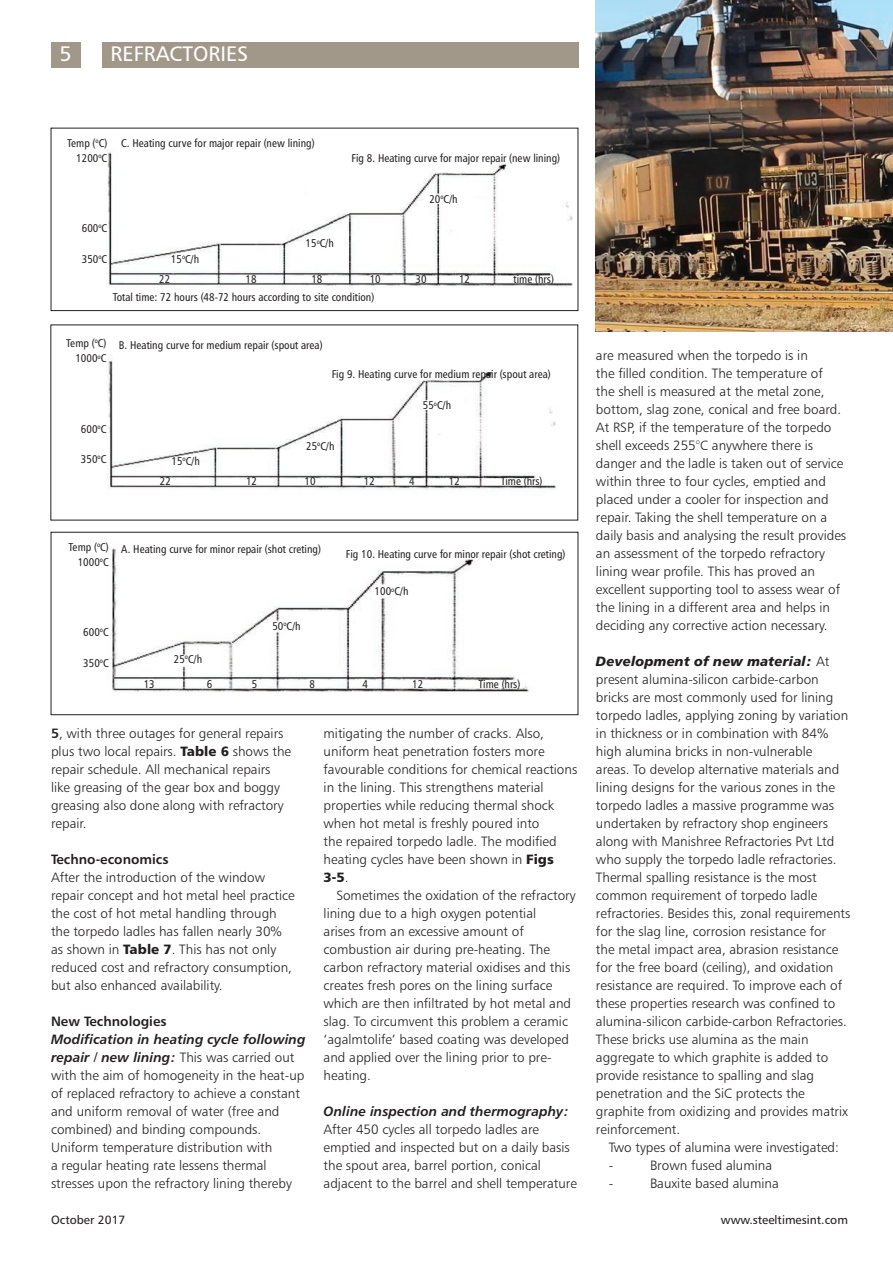
<style>
.page{position:relative;width:893px;height:1263px;background:#fff}
.page>*{position:absolute;margin:0;border:0;box-sizing:border-box;transform-origin:0 0}
.t1{font:21px "Humanist 777 BT Roman B";color:#fff}
.t2{font:13.5px/18px "Humanist 777 BT Light B";color:#231f20}
.t3{font:13.5px/18px "Humanist 777 BT Bold Italic B";color:#231f20}
.t4{font:13.5px "Humanist 777 BT Bold B";color:#231f20}
.t5{font:13.5px "Humanist 777 BT Black Italic B";color:#231f20}
.t6{font:13.5px "Humanist 777 BT Black B";color:#231f20}
.t7{font:12px "Humanist 777 BT Roman B";color:#231f20}
.t8{font:11.25px/15.3px "Humanist 777 BT Roman Condensed B";color:#231f20;text-align:right}
.s1{font-family:"Humanist 777 BT Bold B"}
.s2{font-family:"Humanist 777 BT Black B"}
.s3{font-family:"Humanist 777 BT Light B"}
</style>
<div class="page">
<div style="left:102px;top:43px;width:476px;height:25px;background:#a1988a"></div>
<div style="left:51px;top:43px;width:30px;height:25px;background:#a1988a"></div>
<img style="left:596px;top:0;width:297px;height:331px">
<img style="left:107px;top:149px;width:466px;height:139px">
<div style="left:51px;top:128px;width:527px;height:183px;border:1px solid #231f20"></div>
<img style="left:107px;top:358px;width:449px;height:132px">
<img style="left:112px;top:548px;width:417px;height:145px">
<div style="left:51px;top:532px;width:527px;height:183px;border:1px solid #231f20"></div>
<h1 class="t1" style="left:59px;top:41px;width:14px">5</h1>
<h1 class="t1" style="left:111px;top:41px;width:139px">REFRACTORIES</h1>
<p class="t8" style="left:67px;top:135px;width:42px">Temp (<sup>o</sup>C)<br>1200<sup>o</sup>C</p>
<p class="t8" style="left:121px;top:135px;width:195px">C. Heating curve for major repair (new lining)</p>
<p class="t8" style="left:82px;top:220px;width:27px">600<sup>o</sup>C</p>
<p class="t8" style="left:82px;top:251px;width:27px">350<sup>o</sup>C</p>
<p class="t8" style="left:171px;top:251px;width:30px">15<sup>o</sup>C/h</p>
<p class="t8" style="left:306px;top:236px;width:30px">15<sup>o</sup>C/h</p>
<p class="t8" style="left:351px;top:150px;width:210px">Fig 8. Heating curve for major repair (new lining)</p>
<p class="t8" style="left:429px;top:191px;width:30px">20<sup>o</sup>C/h</p>
<p class="t8" style="left:159px;top:271px;width:13px">22</p>
<p class="t8" style="left:245px;top:271px;width:13px">18</p>
<p class="t8" style="left:514px;top:271px;width:42px">time (hrs)</p>
<p class="t8" style="left:311px;top:271px;width:13px">18</p>
<p class="t8" style="left:370px;top:271px;width:13px">10</p>
<p class="t8" style="left:459px;top:271px;width:13px">12</p>
<p class="t8" style="left:416px;top:271px;width:13px">30</p>
<p class="t8" style="left:113px;top:290px;width:263px">Total time: 72 hours (48-72 hours according to site condition)</p>
<p class="t8" style="left:66px;top:335px;width:42px">Temp (<sup>o</sup>C)<br>1000<sup>o</sup>C</p>
<p class="t8" style="left:119px;top:338px;width:205px">B. Heating curve for medium repair (spout area)</p>
<p class="t8" style="left:332px;top:366px;width:221px">Fig 9. Heating curve for medium repair (spout area)</p>
<p class="t8" style="left:423px;top:398px;width:30px">55<sup>o</sup>C/h</p>
<p class="t8" style="left:81px;top:421px;width:27px">600<sup>o</sup>C</p>
<p class="t8" style="left:81px;top:451px;width:27px">350<sup>o</sup>C</p>
<p class="t8" style="left:172px;top:453px;width:30px">15<sup>o</sup>C/h</p>
<p class="t8" style="left:306px;top:438px;width:30px">25<sup>o</sup>C/h</p>
<p class="t8" style="left:160px;top:473px;width:13px">22</p>
<p class="t8" style="left:246px;top:473px;width:13px">12</p>
<p class="t8" style="left:501px;top:473px;width:43px">Time (hrs)</p>
<p class="t8" style="left:305px;top:473px;width:13px">10</p>
<p class="t8" style="left:364px;top:473px;width:13px">12</p>
<p class="t8" style="left:449px;top:473px;width:13px">12</p>
<p class="t8" style="left:409px;top:473px;width:7px">4</p>
<p class="t8" style="left:69px;top:539px;width:42px">Temp (<sup>o</sup>C)<br>1000<sup>o</sup>C</p>
<p class="t8" style="left:121px;top:541px;width:201px">A. Heating curve for minor repair (shot creting)</p>
<p class="t8" style="left:83px;top:624px;width:27px">600<sup>o</sup>C</p>
<p class="t8" style="left:83px;top:655px;width:27px">350<sup>o</sup>C</p>
<p class="t8" style="left:174px;top:651px;width:30px">25<sup>o</sup>C/h</p>
<p class="t8" style="left:272px;top:618px;width:30px">50<sup>o</sup>C/h</p>
<p class="t8" style="left:346px;top:546px;width:221px">Fig 10. Heating curve for minor repair (shot creting)</p>
<p class="t8" style="left:375px;top:583px;width:35px">100<sup>o</sup>C/h</p>
<p class="t8" style="left:144px;top:677px;width:13px">13</p>
<p class="t8" style="left:207px;top:677px;width:7px">6</p>
<p class="t8" style="left:479px;top:677px;width:43px">Time (hrs)</p>
<p class="t8" style="left:252px;top:677px;width:7px">5</p>
<p class="t8" style="left:309px;top:677px;width:7px">8</p>
<p class="t8" style="left:362px;top:677px;width:7px">4</p>
<p class="t8" style="left:412px;top:677px;width:13px">12</p>
<p class="t2" style="left:51px;top:724px;width:242px"><span class="s1">5</span>, with three outages for general repairs plus two local repairs. <span class="s2">Table 6</span> shows the repair schedule. All mechanical repairs like greasing of the gear box and boggy greasing also done along with refractory repair.</p>
<p class="t4" style="left:51px;top:851px;width:119px">Techno-economics</p>
<p class="t2" style="left:51px;top:868px;width:245px">After the introduction of the window repair concept and hot metal heel practice the cost of hot metal handling through the torpedo ladles has fallen nearly 30% as shown in <span class="s2">Table 7</span>. This has not only reduced cost and refractory consumption, but also enhanced availability.</p>
<p class="t4" style="left:51px;top:1013px;width:117px">New Technologies</p>
<p class="t3" style="left:51px;top:1030px;width:256px">Modification in heating cycle following repair / new lining: <span class="s3">This was carried out</span></p>
<p class="t2" style="left:51px;top:1066px;width:255px">with the aim of homogeneity in the heat-up of replaced refractory to achieve a constant and uniform removal of water (free and combined) and binding compounds.<br>Uniform temperature distribution with<br>a regular heating rate lessens thermal stresses upon the refractory lining thereby</p>
<p class="t2" style="left:324px;top:724px;width:255px">mitigating the number of cracks. Also, uniform heat penetration fosters more favourable conditions for chemical reactions in the lining. This strengthens material properties while reducing thermal shock when hot metal is freshly poured into<br>the repaired torpedo ladle. The modified heating cycles have been shown in <span class="s2">Figs</span></p>
<p class="t6" style="left:324px;top:868px;width:26px">3-5<span class="s3">.</span></p>
<p class="t2" style="left:324px;top:886px;width:254px;text-indent:13px">Sometimes the oxidation of the refractory lining due to a high oxygen potential<br>arises from an excessive amount of combustion air during pre-heating. The carbon refractory material oxidises and this creates fresh pores on the lining surface which are then infiltrated by hot metal and slag. To circumvent this problem a ceramic ‘agalmtolife’ based coating was developed and applied over the lining prior to pre&shy;heating.</p>
<p class="t3" style="left:324px;top:1102px;width:247px">Online inspection and thermography:</p>
<p class="t2" style="left:324px;top:1120px;width:255px">After 450 cycles all torpedo ladles are emptied and inspected but on a daily basis the spout area, barrel portion, conical adjacent to the barrel and shell temperature</p>
<p class="t2" style="left:596px;top:346px;width:252px">are measured when the torpedo is in<br>the filled condition. The temperature of<br>the shell is measured at the metal zone, bottom, slag zone, conical and free board.<br>At RSP, if the temperature of the torpedo shell exceeds 255°C anywhere there is danger and the ladle is taken out of service within three to four cycles, emptied and placed under a cooler for inspection and repair. Taking the shell temperature on a daily basis and analysing the result provides an assessment of the torpedo refractory lining wear profile. This has proved an excellent supporting tool to assess wear of the lining in a different area and helps in deciding any corrective action necessary.</p>
<p class="t5" style="left:596px;top:652px;width:235px">Development of new material: <span class="s3">At</span></p>
<p class="t2" style="left:596px;top:670px;width:256px">present alumina-silicon carbide-carbon bricks are most commonly used for lining torpedo ladles, applying zoning by variation in thickness or in combination with 84% high alumina bricks in non-vulnerable<br>areas. To develop alternative materials and lining designs for the various zones in the torpedo ladles a massive programme was undertaken by refractory shop engineers along with Manishree Refractories Pvt Ltd who supply the torpedo ladle refractories.<br>Thermal spalling resistance is the most common requirement of torpedo ladle refractories. Besides this, zonal requirements for the slag line, corrosion resistance for<br>the metal impact area, abrasion resistance for the free board (ceiling), and oxidation resistance are required. To improve each of these properties research was confined to alumina-silicon carbide-carbon Refractories.<br>These bricks use alumina as the main aggregate to which graphite is added to provide resistance to spalling and slag penetration and the SiC protects the graphite from oxidizing and provides matrix reinforcement.</p>
<p class="t2" style="left:609px;top:1138px;width:232px">Two types of alumina were investigated: -</p>
<p class="t2" style="left:650px;top:1156px;width:124px">Brown fused alumina</p>
<p class="t2" style="left:609px;top:1174px;width:6px">-</p>
<p class="t2" style="left:650px;top:1174px;width:130px">Bauxite based alumina</p>
<p class="t7" style="left:51px;top:1212px;width:76px">October 2017</p>
<p class="t7" style="left:721px;top:1212px;width:128px">www.steeltimesint.com</p>
</div>
